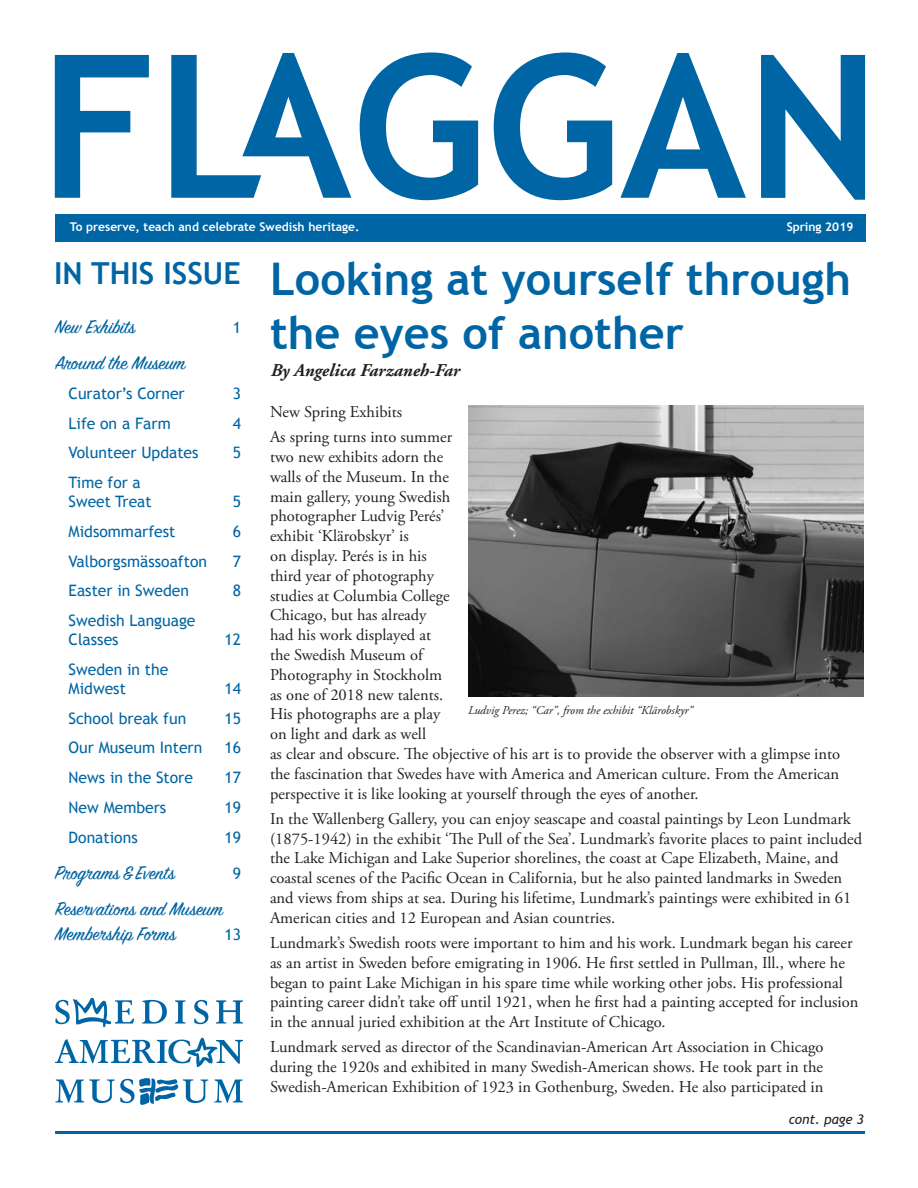
<style>
.page{position:relative;width:918px;height:1188px;background:#fff}
.page>*{position:absolute;margin:0;border:0;box-sizing:border-box;transform-origin:0 0}
.MainHead{font:700 45px/54px "Trebuchet MS";color:#0065a4}
.head_2016{font:700 30.3px "Trebuchet MS";color:#0065a4}
.t1{font:21px/25.2px "Sign Painter House Script";color:#0065a4}
.byline{font:italic 700 18px "Adobe Garamond";color:#231f20}
.text{font:16.5px/19.8px "Adobe Garamond Pro";color:#231f20}
.t2{font:15.75px/18.9px "Trebuchet MS";color:#0065a4}
.continued{font:italic 13.5px "Trebuchet MS";color:#231f20}
.text-2{font:700 12px "Trebuchet MS";color:#fff}
.t3{font:italic 12px "Adobe Garamond Pro";color:#231f20}
</style>
<div class="page">
<div style="left:55px;top:215px;width:810px;height:27px;background:#0065a4"></div>
<svg style="left:55px;top:55px;width:94px;height:143px"></svg>
<svg style="left:171px;top:53px;width:180px;height:145px"></svg>
<svg style="left:360px;top:53px;width:118px;height:147px"></svg>
<svg style="left:494px;top:53px;width:118px;height:147px"></svg>
<svg style="left:620px;top:53px;width:126px;height:145px"></svg>
<svg style="left:761px;top:55px;width:104px;height:145px"></svg>
<svg style="left:142px;top:1000px;width:25px;height:24px"></svg>
<svg style="left:175px;top:1000px;width:10px;height:24px"></svg>
<svg style="left:194px;top:1000px;width:14px;height:24px"></svg>
<svg style="left:216px;top:1000px;width:27px;height:24px"></svg>
<svg style="left:214px;top:1079px;width:29px;height:24px"></svg>
<svg style="left:55px;top:1038px;width:188px;height:29px"></svg>
<svg style="left:55px;top:998px;width:79px;height:29px"></svg>
<svg style="left:56px;top:1078px;width:152px;height:27px"></svg>
<hr style="left:55px;top:1131px;width:810px;height:3px;background:#0065a4">
<img style="left:468px;top:405px;width:395px;height:292px">
<p class="text-2" style="left:70px;top:219px;width:291px">To preserve, teach and celebrate Swedish heritage.</p>
<p class="text-2" style="left:787px;top:219px;width:68px">Spring 2019</p>
<p class="head_2016" style="left:54px;top:254px;width:188px">IN THIS ISSUE</p>
<p class="t1" style="left:55px;top:316px;width:82px">New Exhibits</p>
<p class="t2" style="left:233px;top:318px;width:10px">1</p>
<p class="t1" style="left:55px;top:352px;width:132px">Around the Museum</p>
<p class="t2" style="left:69px;top:384px;width:118px">Curator’s Corner</p>
<p class="t2" style="left:233px;top:384px;width:10px">3</p>
<p class="t2" style="left:69px;top:414px;width:104px">Life on a Farm</p>
<p class="t2" style="left:233px;top:414px;width:10px">4</p>
<p class="t2" style="left:69px;top:444px;width:132px">Volunteer Updates</p>
<p class="t2" style="left:233px;top:444px;width:10px">5</p>
<p class="t2" style="left:69px;top:473px;width:74px">Time for a</p>
<p class="t2" style="left:69px;top:492px;width:84px">Sweet Treat</p>
<p class="t2" style="left:233px;top:492px;width:10px">5</p>
<p class="t2" style="left:69px;top:522px;width:108px">Midsommarfest</p>
<p class="t2" style="left:233px;top:522px;width:10px">6</p>
<p class="t2" style="left:69px;top:552px;width:140px">Valborgsmässoafton</p>
<p class="t2" style="left:233px;top:552px;width:10px">7</p>
<p class="t2" style="left:69px;top:582px;width:122px">Easter in Sweden</p>
<p class="t2" style="left:233px;top:582px;width:10px">8</p>
<p class="t2" style="left:69px;top:611px;width:128px">Swedish Language<br>Classes</p>
<p class="MainHead" style="left:270px;top:252px;width:583px">Looking at yourself through the eyes of another</p>
<p class="byline" style="left:270px;top:360px;width:191px">By Angelica Farzaneh-Far</p>
<p class="text" style="left:270px;top:402px;width:134px">New Spring Exhibits</p>
<p class="text" style="left:270px;top:428px;width:572px">As spring turns into summer<br>two new exhibits adorn the<br>walls of the Museum. In the<br>main gallery, young Swedish<br>photographer Ludvig Perés’<br>exhibit ‘Klärobskyr’ is<br>on display. Perés is in his<br>third year of photography<br>studies at Columbia College<br>Chicago, but has already<br>had his work displayed at<br>the Swedish Museum of<br>Photography in Stockholm<br>as one of 2018 new talents.<br>His photographs are a play<br>on light and dark as well<br>as clear and obscure. The objective of his art is to provide the observer with a glimpse into the fascination that Swedes have with America and American culture. From the American perspective it is like looking at yourself through the eyes of another.</p>
<p class="text" style="left:270px;top:809px;width:594px">In the Wallenberg Gallery, you can enjoy seascape and coastal paintings by Leon Lundmark (1875-1942) in the exhibit ‘The Pull of the Sea’. Lundmark’s favorite places to paint included the Lake Michigan and Lake Superior shorelines, the coast at Cape Elizabeth, Maine, and coastal scenes of the Pacific Ocean in California, but he also painted landmarks in Sweden and views from ships at sea. During his lifetime, Lundmark’s paintings were exhibited in 61<br>American cities and 12 European and Asian countries.</p>
<p class="text" style="left:270px;top:933px;width:590px">Lundmark’s Swedish roots were important to him and his work. Lundmark began his career as an artist in Sweden before emigrating in 1906. He first settled in Pullman, Ill., where he began to paint Lake Michigan in his spare time while working other jobs. His professional painting career didn’t take off until 1921, when he first had a painting accepted for inclusion in the annual juried exhibition at the Art Institute of Chicago.</p>
<p class="text" style="left:270px;top:1038px;width:555px;text-align:justify">Lundmark served as director of the Scandinavian-American Art Association in Chicago during the 1920s and exhibited in many Swedish-American shows. He took part in the Swedish-American Exhibition of 1923 in Gothenburg, Sweden. He also participated in</p>
<p class="continued" style="left:789px;top:1111px;width:77px">cont. page 3</p>
<p class="t2" style="left:225px;top:630px;width:18px">12</p>
<p class="t2" style="left:69px;top:660px;width:101px">Sweden in the</p>
<p class="t2" style="left:69px;top:679px;width:59px">Midwest</p>
<p class="t2" style="left:225px;top:679px;width:18px">14</p>
<p class="t2" style="left:69px;top:709px;width:119px">School break fun</p>
<p class="t2" style="left:225px;top:709px;width:18px">15</p>
<p class="t2" style="left:69px;top:739px;width:135px">Our Museum Intern</p>
<p class="t2" style="left:225px;top:739px;width:18px">16</p>
<p class="t2" style="left:69px;top:768px;width:126px">News in the Store</p>
<p class="t2" style="left:225px;top:768px;width:18px">17</p>
<p class="t2" style="left:69px;top:798px;width:99px">New Members</p>
<p class="t2" style="left:225px;top:798px;width:18px">19</p>
<p class="t2" style="left:69px;top:828px;width:71px">Donations</p>
<p class="t2" style="left:225px;top:828px;width:18px">19</p>
<p class="t1" style="left:55px;top:862px;width:121px">Programs &amp; Events</p>
<p class="t2" style="left:233px;top:864px;width:10px">9</p>
<p class="t1" style="left:55px;top:898px;width:169px">Reservations and Museum<br>Membership Forms</p>
<p class="t3" style="left:468px;top:703px;width:226px">Ludvig Perez; “Car”, from the exhibit “Klärobskyr”</p>
<p class="t2" style="left:225px;top:926px;width:18px">13</p>
</div>
